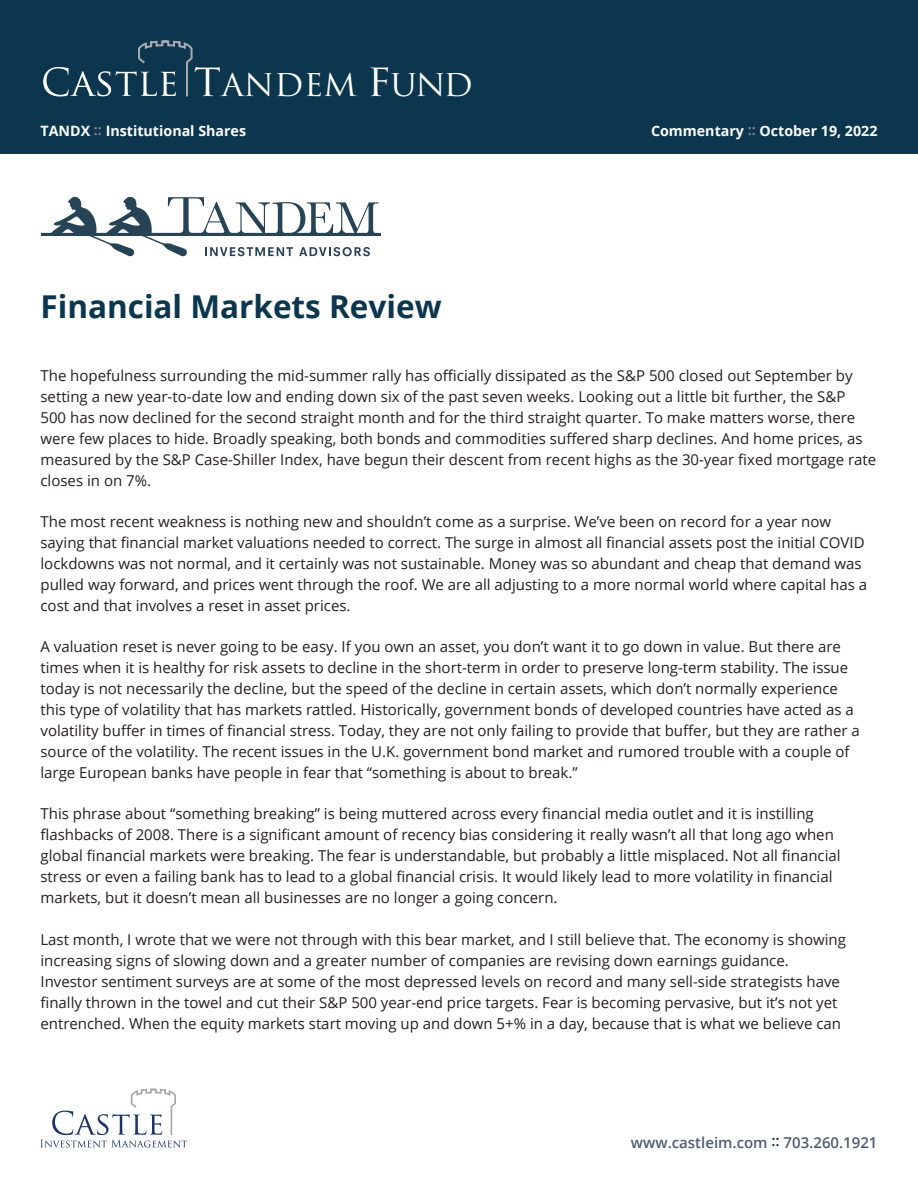
<style>
.page{position:relative;width:918px;height:1188px;background:#fff}
.page>*{position:absolute;margin:0;border:0;box-sizing:border-box;transform-origin:0 0}
.subhead_1{font:700 31.5px "Open Sans";color:#0b364e}
.t1{font:30.6px "Trajan";color:#231f20;scale:1.05 1}
.t2{font:30.6px "Trajan";color:#fff;scale:1.05 1}
.body{font:15px/21px "Open Sans";color:#231f20}
.t3{font:600 15px "Open Sans";color:#4d5d72}
.t4{font:700 14.25px "Open Sans";color:#fff}
.t5{font:800 12.15px "Avenir";color:#231f20;scale:1.05 1}
.s1{font-size:37.8px}
.s2{color:#808285}
.s3{color:#0b364e}
</style>
<div class="page">
<div style="left:0;top:0;width:918px;height:154px;background:#0b364e"></div>
<svg style="left:43px;top:40px;width:150px;height:57px"></svg>
<svg style="left:41px;top:1089px;width:146px;height:59px"></svg>
<svg style="left:41px;top:196px;width:339px;height:61px"></svg>
<hr style="left:41px;top:233px;width:339px;height:2px;background:#274456">
<h2 class="t2" style="left:194px;top:67px;width:267px"><span class="s1">T</span>ANDEM <span class="s1">F</span>UND</h2>
<p class="t4" style="left:40px;top:121px;width:207px">TANDX <span class="s2">::</span> Institutional Shares</p>
<p class="t4" style="left:651px;top:121px;width:228px">Commentary <span class="s2">::</span> October 19, 2022</p>
<p class="subhead_1" style="left:40px;top:285px;width:403px">Financial Markets Review</p>
<p class="body" style="left:40px;top:364px;width:837px">The hopefulness surrounding the mid-summer rally has officially dissipated as the S&amp;P 500 closed out September by setting a new year-to-date low and ending down six of the past seven weeks. Looking out a little bit further, the S&amp;P<br>500 has now declined for the second straight month and for the third straight quarter. To make matters worse, there were few places to hide. Broadly speaking, both bonds and commodities suffered sharp declines. And home prices, as measured by the S&amp;P Case-Shiller Index, have begun their descent from recent highs as the 30-year fixed mortgage rate closes in on 7%.</p>
<p class="body" style="left:40px;top:511px;width:828px">The most recent weakness is nothing new and shouldn’t come as a surprise. We’ve been on record for a year now saying that financial market valuations needed to correct. The surge in almost all financial assets post the initial COVID lockdowns was not normal, and it certainly was not sustainable. Money was so abundant and cheap that demand was pulled way forward, and prices went through the roof. We are all adjusting to a more normal world where capital has a cost and that involves a reset in asset prices.</p>
<p class="body" style="left:40px;top:636px;width:821px">A valuation reset is never going to be easy. If you own an asset, you don’t want it to go down in value. But there are times when it is healthy for risk assets to decline in the short-term in order to preserve long-term stability. The issue today is not necessarily the decline, but the speed of the decline in certain assets, which don’t normally experience this type of volatility that has markets rattled. Historically, government bonds of developed countries have acted as a volatility buffer in times of financial stress. Today, they are not only failing to provide that buffer, but they are rather a source of the volatility. The recent issues in the U.K. government bond market and rumored trouble with a couple of large European banks have people in fear that “something is about to break.”</p>
<p class="body" style="left:40px;top:803px;width:802px">This phrase about “something breaking” is being muttered across every financial media outlet and it is instilling flashbacks of 2008. There is a significant amount of recency bias considering it really wasn’t all that long ago when global financial markets were breaking. The fear is understandable, but probably a little misplaced. Not all financial stress or even a failing bank has to lead to a global financial crisis. It would likely lead to more volatility in financial markets, but it doesn’t mean all businesses are no longer a going concern.</p>
<p class="body" style="left:40px;top:928px;width:807px">Last month, I wrote that we were not through with this bear market, and I still believe that. The economy is showing increasing signs of slowing down and a greater number of companies are revising down earnings guidance.<br>Investor sentiment surveys are at some of the most depressed levels on record and many sell-side strategists have finally thrown in the towel and cut their S&amp;P 500 year-end price targets. Fear is becoming pervasive, but it’s not yet entrenched. When the equity markets start moving up and down 5+% in a day, because that is what we believe can</p>
<h2 class="t1" style="left:187px;top:408px;width:267px"><span class="s1">T</span>ANDEM <span class="s1">F</span>UND</h2>
<p class="t5" style="left:39px;top:447px;width:91px">Sub-Advised By</p>
<h2 class="t1" style="left:182px;top:576px;width:267px"><span class="s1">T</span>ANDEM <span class="s1">F</span>UND</h2>
<p class="t3" style="left:631px;top:1132px;width:248px">www.castleim.com <span class="s3">::</span> 703.260.1921</p>
</div>
